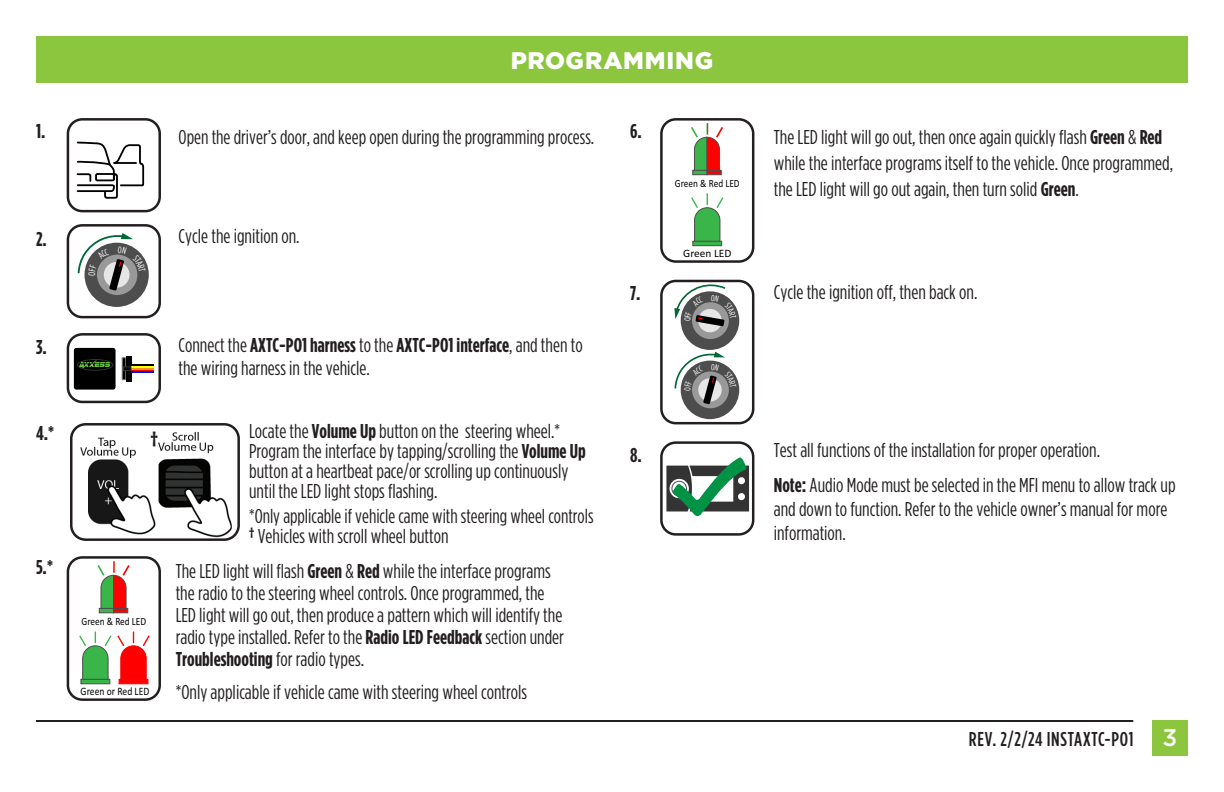
<style>
.page{position:relative;width:1224px;height:792px;background:#fff}
.page>*{position:absolute;margin:0;border:0;box-sizing:border-box;transform-origin:0 0}
.t1{font:700 32px "Gotham Condensed";color:#231f20}
.t2{font:900 24px "Gotham";letter-spacing:.035em;color:#fff}
.t3{font:20px/20px "Gotham Condensed";color:#231f20}
.t4{font:500 20px "Gotham Condensed";letter-spacing:.035em;color:#231f20}
.t5{font:700 20px "Gotham Condensed";color:#231f20}
.t6{font:11.4px "Calibri";color:#000;scale:.85 1}
.t7{font:11.4px "Calibri";color:#000}
.t8{font:11px "Calibri";color:#000;scale:.85 1}
.s1{font-weight:700}
.s2{font-weight:700;font-size:22px}
.s3{font-family:"Gotham";font-size:24px;color:#fff}
</style>
<div class="page">
<div style="left:36px;top:36px;width:1152px;height:46px;background:#8bc63e"></div>
<div style="left:1152px;top:720px;width:36px;height:36px;background:#8bc63e"></div>
<hr style="left:36px;top:720px;width:1097px;height:2px;background:#231f20">
<svg style="left:665px;top:121px;width:84px;height:139px"></svg>
<div style="left:660px;top:118px;width:94px;height:145px;border:2px solid #231f20;border-radius:14px"></div>
<div style="left:660px;top:280px;width:94px;height:144px;border:2px solid #231f20;border-radius:14px"></div>
<div style="left:67px;top:224px;width:94px;height:94px;border:2px solid #231f20;border-radius:14px"></div>
<svg style="left:68px;top:336px;width:90px;height:66px"></svg>
<div style="left:67px;top:333px;width:94px;height:70px;border:2px solid #231f20;border-radius:14px"></div>
<svg style="left:663px;top:444px;width:88px;height:89px"></svg>
<div style="left:660px;top:441px;width:94px;height:95px;border:2px solid #231f20;border-radius:14px"></div>
<svg style="left:68px;top:121px;width:90px;height:90px"></svg>
<div style="left:67px;top:118px;width:94px;height:94px;border:2px solid #231f20;border-radius:14px"></div>
<svg style="left:72px;top:559px;width:84px;height:139px"></svg>
<div style="left:67px;top:556px;width:94px;height:145px;border:2px solid #231f20;border-radius:14px"></div>
<img style="left:73px;top:431px;width:159px;height:107px">
<div style="left:70px;top:423px;width:170px;height:118px;border:2px solid #231f20;border-radius:14px"></div>
<svg style="left:665px;top:281px;width:84px;height:142px"></svg>
<svg style="left:68px;top:225px;width:92px;height:92px"></svg>
<p class="t2" style="left:511px;top:46px;width:204px">PROGRAMMING</p>
<p class="t5" style="left:36px;top:120px;width:11px">1.</p>
<p class="t3" style="left:179px;top:127px;width:417px">Open the driver’s door, and keep open during the programming process.</p>
<p class="t5" style="left:630px;top:120px;width:13px">6.</p>
<p class="t8" style="left:675px;top:176px;width:78px">Green &amp; Red LED</p>
<p class="t3" style="left:774px;top:124px;width:401px;line-height:26px">The LED light will go out, then once again quickly flash <span class="s1">Green</span> &amp; <span class="s1">Red </span>while the interface programs itself to the vehicle. Once programmed, the LED light will go out again, then turn solid <span class="s1">Green</span>.</p>
<p class="t5" style="left:36px;top:228px;width:12px">2.</p>
<p class="t3" style="left:179px;top:226px;width:123px">Cycle the ignition on.</p>
<p class="t7" style="left:683px;top:246px;width:50px">Green LED</p>
<p class="t5" style="left:630px;top:282px;width:12px">7.</p>
<p class="t3" style="left:774px;top:282px;width:205px">Cycle the ignition off, then back on.</p>
<p class="t5" style="left:36px;top:336px;width:12px">3.</p>
<p class="t3" style="left:179px;top:334px;width:406px;line-height:23px">Connect the <span class="s1">AXTC-PO1 harness</span> to the <span class="s1">AXTC-PO1 interface</span>, and then to the wiring harness in the vehicle.</p>
<p class="t5" style="left:36px;top:422px;width:20px">4.*</p>
<p class="t5" style="left:36px;top:556px;width:18px">5.*</p>
<h1 class="t1" style="left:151px;top:424px;width:9px">†</h1>
<p class="t8" style="left:81px;top:614px;width:78px">Green &amp; Red LED</p>
<p class="t6" style="left:81px;top:684px;width:82px">Green or Red LED</p>
<p class="t3" style="left:249px;top:421px;width:338px">Locate the <span class="s1">Volume Up</span> button on the steering wheel.* Program the interface by tapping/scrolling the <span class="s1">Volume Up </span>button at a heartbeat pace/or scrolling up continuously until the LED light stops flashing.</p>
<p class="t3" style="left:249px;top:506px;width:346px">*Only applicable if vehicle came with steering wheel controls <span class="s2">†</span> Vehicles with scroll wheel button</p>
<p class="t3" style="left:176px;top:559px;width:390px;line-height:22px">The LED light will flash <span class="s1">Green</span> &amp; <span class="s1">Red</span> while the interface programs the radio to the steering wheel controls. Once programmed, the LED light will go out, then produce a pattern which will identify the radio type installed. Refer to the <span class="s1">Radio LED Feedback</span> section under <span class="s1">Troubleshooting</span> for radio types.</p>
<p class="t3" style="left:176px;top:681px;width:353px">*Only applicable if vehicle came with steering wheel controls</p>
<p class="t5" style="left:630px;top:444px;width:13px">8.</p>
<p class="t3" style="left:774px;top:433px;width:403px;line-height:34.8px">Test all functions of the installation for proper operation.<br><span class="s1">Note:</span> Audio Mode must be selected in the MFI menu to allow track up</p>
<p class="t3" style="left:774px;top:497px;width:395px;line-height:24px">and down to function. Refer to the vehicle owner’s manual for more information.</p>
<p class="t4" style="left:969px;top:728px;width:210px">REV. 2/2/24 INSTAXTC-PO1 <span class="s3">3</span></p>
</div>
